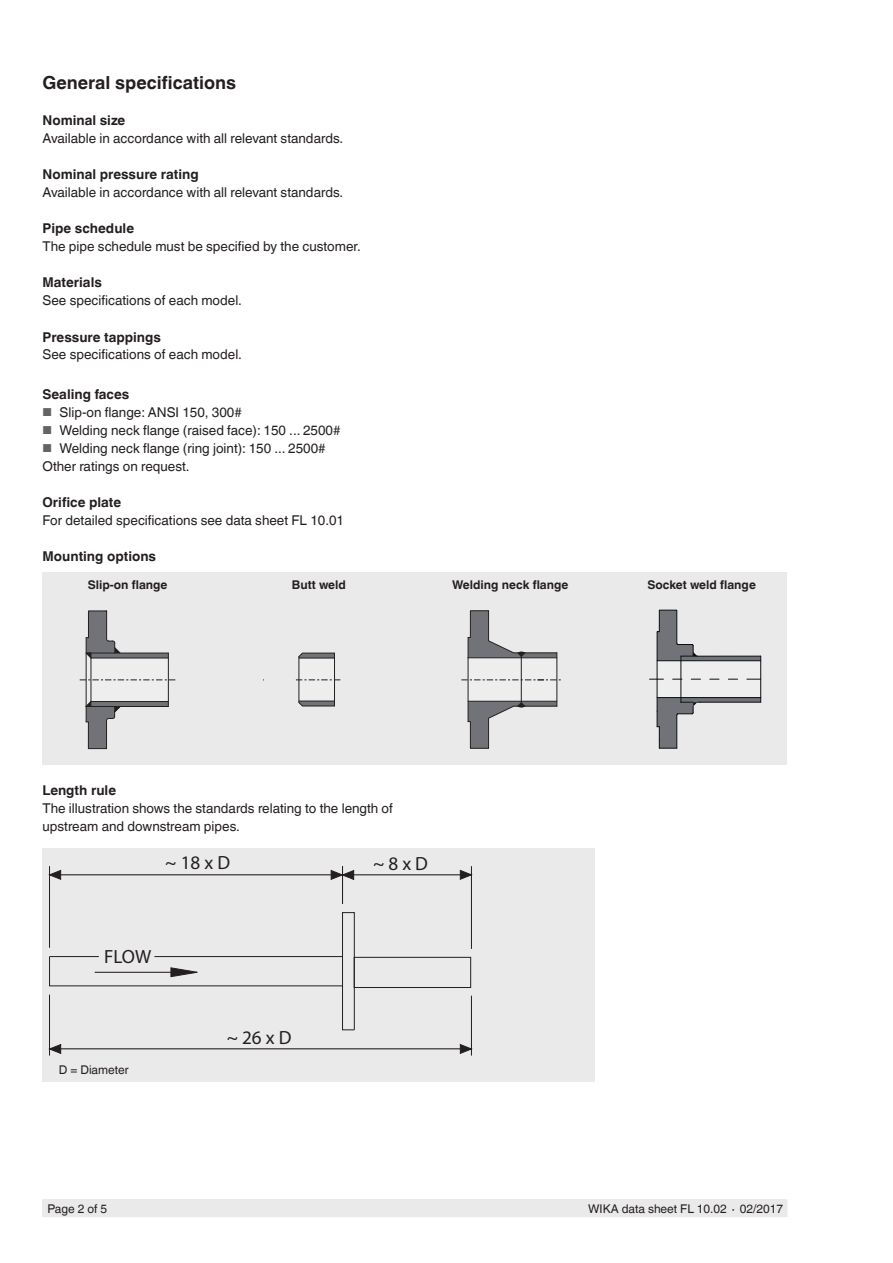
<style>
.page{position:relative;width:893px;height:1263px;background:#fff}
.page>*{position:absolute;margin:0;border:0;box-sizing:border-box;transform-origin:0 0}
.t1{font:19.2px "Myriad Pro";color:#241f1f}
.t2{font:700 18px "Helvetica World";color:#241f1f}
.t3{font:13.5px/18px "Helvetica World";color:#241f1f}
.t4{font:700 13.5px "Helvetica World";color:#241f1f}
.t5{font:700 12px "Helvetica World";color:#241f1f}
.t6{font:12px "Helvetica World";color:#241f1f}
.s1{font-size:11.55px;color:#656365}
</style>
<div class="page">
<div style="left:43px;top:1199px;width:744px;height:18px;background:#ebeaea"></div>
<div style="left:43px;top:848px;width:552px;height:234px;background:#ebeaea"></div>
<div style="left:43px;top:572px;width:744px;height:192px;background:#ebeaea"></div>
<svg style="left:80px;top:610px;width:95px;height:139px"></svg>
<svg style="left:461px;top:610px;width:100px;height:139px"></svg>
<svg style="left:296px;top:653px;width:44px;height:53px"></svg>
<svg style="left:649px;top:610px;width:112px;height:139px"></svg>
<div style="left:354px;top:957px;width:117px;height:31px;border:1px solid #241f1f"></div>
<hr style="left:50px;top:874px;width:292px;height:1px;background:#241f1f">
<hr style="left:49px;top:866px;width:1px;height:82px;background:#241f1f">
<svg style="left:48px;top:870px;width:13px;height:10px"></svg>
<hr style="left:342px;top:875px;width:129px;height:1px;background:#241f1f">
<hr style="left:471px;top:866px;width:1px;height:83px;background:#241f1f">
<hr style="left:342px;top:866px;width:1px;height:38px;background:#241f1f">
<hr style="left:471px;top:996px;width:1px;height:59px;background:#241f1f">
<hr style="left:49px;top:995px;width:1px;height:60px;background:#241f1f">
<hr style="left:50px;top:1048px;width:421px;height:1px;background:#241f1f">
<svg style="left:49px;top:912px;width:306px;height:118px"></svg>
<svg style="left:48px;top:1044px;width:13px;height:10px"></svg>
<svg style="left:460px;top:1044px;width:13px;height:10px"></svg>
<svg style="left:460px;top:870px;width:11px;height:10px"></svg>
<svg style="left:331px;top:870px;width:23px;height:10px"></svg>
<h2 class="t2" style="left:43px;top:73px;width:195px">General specifications</h2>
<p class="t4" style="left:43px;top:113px;width:84px">Nominal size</p>
<p class="t3" style="left:43px;top:130px;width:302px">Available in accordance with all relevant standards.</p>
<p class="t4" style="left:43px;top:167px;width:158px">Nominal pressure rating</p>
<p class="t3" style="left:43px;top:184px;width:302px">Available in accordance with all relevant standards.</p>
<p class="t4" style="left:43px;top:221px;width:93px">Pipe schedule</p>
<p class="t3" style="left:43px;top:238px;width:320px">The pipe schedule must be specified by the customer.</p>
<p class="t4" style="left:43px;top:275px;width:61px">Materials</p>
<p class="t3" style="left:43px;top:292px;width:201px">See specifications of each model.</p>
<p class="t4" style="left:43px;top:329px;width:120px">Pressure tappings</p>
<p class="t3" style="left:43px;top:346px;width:201px">See specifications of each model.</p>
<p class="t4" style="left:43px;top:386px;width:88px">Sealing faces</p>
<p class="t3" style="left:43px;top:403px;width:201px"><span class="s1">■</span> Slip-on flange: ANSI 150, 300#</p>
<p class="t3" style="left:43px;top:421px;width:300px"><span class="s1">■</span> Welding neck flange (raised face): 150 ... 2500#</p>
<p class="t3" style="left:43px;top:439px;width:285px"><span class="s1">■</span> Welding neck flange (ring joint): 150 ... 2500#<br>Other ratings on request.</p>
<p class="t4" style="left:43px;top:495px;width:80px">Orifice plate</p>
<p class="t3" style="left:43px;top:511px;width:303px">For detailed specifications see data sheet FL 10.01</p>
<p class="t4" style="left:43px;top:549px;width:115px">Mounting options</p>
<p class="t5" style="left:88px;top:578px;width:81px">Slip-on flange</p>
<p class="t5" style="left:292px;top:578px;width:56px">Butt weld</p>
<p class="t5" style="left:452px;top:578px;width:118px">Welding neck flange</p>
<p class="t5" style="left:647px;top:578px;width:110px">Socket weld flange</p>
<p class="t4" style="left:43px;top:782px;width:75px">Length rule</p>
<p class="t3" style="left:43px;top:799px;width:352px">The illustration shows the standards relating to the length of upstream and downstream pipes.</p>
<h1 class="t1" style="left:165px;top:851px;width:66px">~ 18 x D</h1>
<h1 class="t1" style="left:373px;top:851px;width:57px">~ 8 x D</h1>
<h1 class="t1" style="left:104px;top:944px;width:49px">FLOW</h1>
<p class="t6" style="left:59px;top:1062px;width:71px">D = Diameter</p>
<h1 class="t1" style="left:227px;top:1025px;width:66px">~ 26 x D</h1>
<p class="t6" style="left:48px;top:1202px;width:61px">Page 2 of 5</p>
<p class="t6" style="left:588px;top:1202px;width:197px">WIKA data sheet FL 10.02 ∙ 02/2017</p>
</div>
